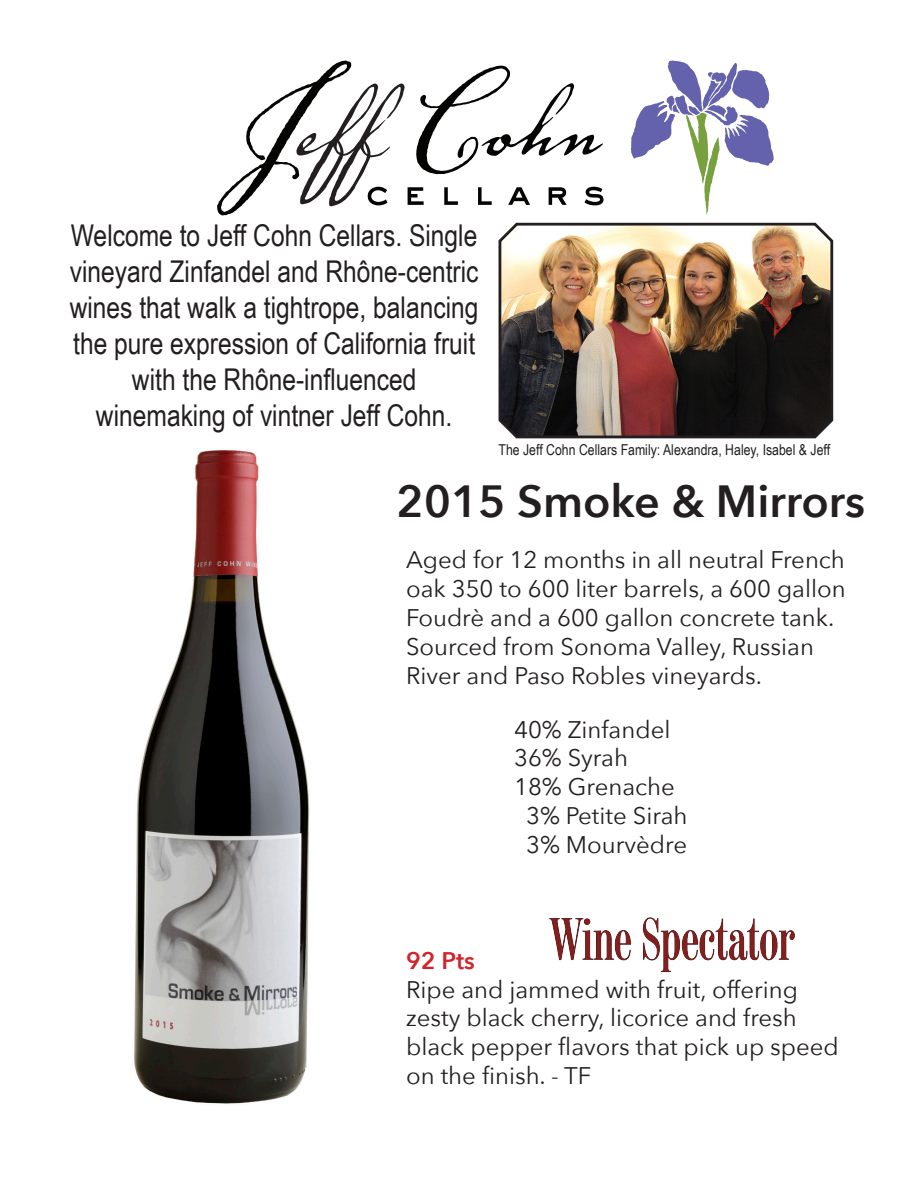
<style>
.page{position:relative;width:918px;height:1188px;background:#fff}
.page>*{position:absolute;margin:0;border:0;box-sizing:border-box;transform-origin:0 0}
.t1{font:600 45px "Avenir Next";color:#231f20}
.t2{font:30px/36px "Arial Narrow";color:#231f20;text-align:center}
.t3{font:24px/28.8px "Avenir Next";color:#231f20}
.t4{font:600 24px "Avenir Next";color:#d1232a}
.t5{font:15px "Arial Narrow";color:#231f20}
</style>
<div class="page">
<img style="left:134px;top:450px;width:176px;height:654px">
<img style="left:498px;top:222px;width:336px;height:217px">
<svg style="left:217px;top:60px;width:387px;height:156px"></svg>
<svg style="left:631px;top:60px;width:143px;height:155px"></svg>
<img style="left:549px;top:917px;width:245px;height:55px">
<p class="t2" style="left:70px;top:217px;width:410px">Welcome to Jeff Cohn Cellars. Single vineyard Zinfandel and Rhône-centric wines that walk a tightrope, balancing the pure expression of California fruit with the Rhône-influenced winemaking of vintner Jeff Cohn.</p>
<p class="t5" style="left:499px;top:438px;width:333px">The Jeff Cohn Cellars Family: Alexandra, Haley, Isabel &amp; Jeff</p>
<h1 class="t1" style="left:396px;top:463px;width:470px">2015 Smoke &amp; Mirrors</h1>
<p class="t3" style="left:406px;top:545px;width:441px">Aged for 12 months in all neutral French oak 350 to 600 liter barrels, a 600 gallon Foudrè and a 600 gallon concrete tank.<br>Sourced from Sonoma Valley, Russian River and Paso Robles vineyards.</p>
<p class="t3" style="left:514px;top:714px;width:158px">40% Zinfandel</p>
<p class="t3" style="left:514px;top:743px;width:115px">36% Syrah</p>
<p class="t3" style="left:514px;top:771px;width:162px">18% Grenache</p>
<p class="t3" style="left:526px;top:800px;width:163px">3% Petite Sirah</p>
<p class="t3" style="left:526px;top:829px;width:163px">3% Mourvèdre</p>
<p class="t4" style="left:406px;top:940px;width:70px">92 Pts</p>
<p class="t3" style="left:406px;top:974px;width:434px">Ripe and jammed with fruit, offering zesty black cherry, licorice and fresh black pepper flavors that pick up speed on the finish. - TF</p>
</div>
